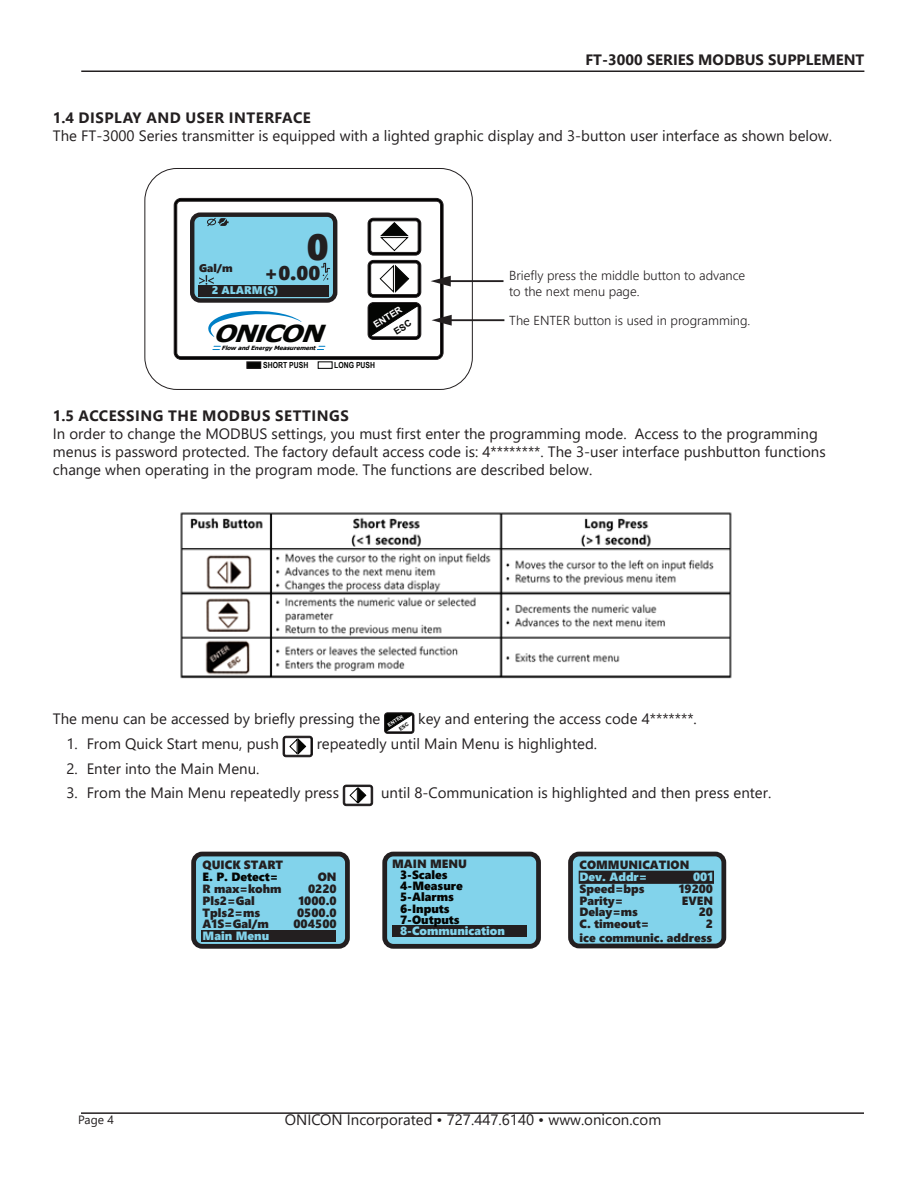
<style>
.page{position:relative;width:918px;height:1188px;background:#fff}
.page>*{position:absolute;margin:0;border:0;box-sizing:border-box;transform-origin:0 0}
.t1{font:36.6px "Segoe UI Black";color:#231f20}
.t2{font:italic 700 23.55px "Tahoma";color:#040503;scale:1.18 1}
.t3{font:19.8px "Segoe UI Black";color:#231f20}
.t4{font:15px/18px "Segoe UI";color:#231f20}
.Page_Sub-Header_Left{font:700 15px "Segoe UI";letter-spacing:.035em;color:#231f20}
.Page_Sub-Header_Left-2{font:700 15px "Segoe UI";color:#231f20}
.t5{font:300 13.05px/15.6px "Segoe UI";color:#231f20}
.t6{font:12px/11.9px "Segoe UI Black";color:#231f20}
.t7{font:12px/11.1px "Segoe UI Black";color:#040503}
.t8{font:12px "Segoe UI Black";color:#82d3eb}
.t9{font:12px "Segoe UI";color:#231f20}
.t10{font:11.85px/11.9px "Segoe UI Black";color:#231f20}
.t11{font:11.1px "Segoe UI Black";color:#82d3eb}
.t12{font:11.1px "Segoe UI Black";color:#231f20}
.t13{font:700 9.3px "Arial";color:#fff}
.t14{font:700 8.4px "Arial Narrow";color:#040503}
.t15{font:italic 700 5.7px "Tahoma";color:#000;scale:1.05 1}
.t16{font:700 5.25px "Arial";color:#fff}
.s1{font-family:"Arial";font-weight:900}
.s2{color:#040503}
.s3{color:#231f20}
.s4{color:#82d3eb}
.s5{color:#82d3ea}
</style>
<div class="page">
<hr style="left:81px;top:70px;width:783px;height:2px;background:#231f20">
<hr style="left:81px;top:1112px;width:783px;height:2px;background:#231f20">
<img style="left:180px;top:512px;width:552px;height:167px">
<div style="left:384px;top:713px;width:30px;height:21px;border:1px solid #231f20;border-radius:3px"></div>
<div style="left:386px;top:714px;width:27px;height:18px;border:1px solid #231f20"></div>
<div style="left:283px;top:736px;width:30px;height:21px;border:1px solid #231f20;border-radius:3px"></div>
<div style="left:284px;top:738px;width:27px;height:17px;border:1px solid #231f20"></div>
<svg style="left:289px;top:738px;width:17px;height:17px"></svg>
<div style="left:343px;top:785px;width:30px;height:21px;border:1px solid #231f20;border-radius:3px"></div>
<div style="left:345px;top:786px;width:26px;height:18px;border:1px solid #231f20"></div>
<svg style="left:349px;top:787px;width:18px;height:17px"></svg>
<div style="left:194px;top:854px;width:153px;height:92px;background:#82d3eb;border-radius:9px"></div>
<div style="left:191px;top:852px;width:159px;height:97px;border:5px solid #231f20;border-radius:9px"></div>
<div style="left:202px;top:931px;width:134px;height:11px;background:#231f20"></div>
<div style="left:385px;top:854px;width:154px;height:92px;background:#82d3eb;border-radius:9px"></div>
<div style="left:382px;top:852px;width:159px;height:97px;border:5px solid #231f20;border-radius:9px"></div>
<div style="left:393px;top:925px;width:134px;height:12px;background:#231f20"></div>
<div style="left:571px;top:854px;width:153px;height:92px;background:#82d3eb;border-radius:9px"></div>
<div style="left:568px;top:852px;width:158px;height:96px;border:5px solid #231f20;border-radius:9px"></div>
<div style="left:580px;top:872px;width:133px;height:11px;background:#231f20"></div>
<div style="left:579px;top:871px;width:135px;height:13px;border:2px solid #231f20"></div>
<div style="left:144px;top:168px;width:329px;height:222px;border:1px solid #231f20;border-radius:32px"></div>
<div style="left:174px;top:198px;width:269px;height:162px;border:1px solid #231f20;border-radius:7px"></div>
<div style="left:176px;top:201px;width:265px;height:156px;border:1px solid #231f20;border-radius:4px"></div>
<svg style="left:368px;top:218px;width:53px;height:37px"></svg>
<div style="left:368px;top:218px;width:53px;height:37px;border:1px solid #231f20;border-radius:5px"></div>
<div style="left:371px;top:221px;width:47px;height:31px;background:#fff;border-radius:2px"></div>
<div style="left:370px;top:221px;width:48px;height:32px;border:1px solid #231f20;border-radius:2px"></div>
<svg style="left:379px;top:221px;width:31px;height:31px"></svg>
<svg style="left:368px;top:260px;width:53px;height:37px"></svg>
<div style="left:368px;top:260px;width:53px;height:38px;border:1px solid #231f20;border-radius:5px"></div>
<div style="left:371px;top:263px;width:47px;height:32px;background:#fff;border-radius:2px"></div>
<div style="left:370px;top:263px;width:48px;height:32px;border:1px solid #231f20;border-radius:2px"></div>
<svg style="left:379px;top:264px;width:31px;height:30px"></svg>
<svg style="left:368px;top:303px;width:53px;height:36px"></svg>
<div style="left:368px;top:302px;width:53px;height:38px;border:1px solid #231f20;border-radius:5px"></div>
<div style="left:370px;top:305px;width:48px;height:32px;border:1px solid #231f20;border-radius:2px"></div>
<svg style="left:208px;top:311px;width:93px;height:26px"></svg>
<svg style="left:213px;top:346px;width:7px;height:4px"></svg>
<svg style="left:317px;top:346px;width:8px;height:4px"></svg>
<div style="left:247px;top:362px;width:14px;height:6px;background:#040503"></div>
<div style="left:246px;top:361px;width:15px;height:8px;border:1px solid #231f20"></div>
<div style="left:318px;top:361px;width:15px;height:8px;border:1px solid #000"></div>
<hr style="left:448px;top:319px;width:56px;height:2px;background:#231f20">
<svg style="left:432px;top:315px;width:20px;height:11px"></svg>
<hr style="left:447px;top:280px;width:57px;height:2px;background:#231f20">
<svg style="left:431px;top:276px;width:20px;height:11px"></svg>
<div style="left:192px;top:215px;width:143px;height:85px;background:#82d3eb;border-radius:8px"></div>
<div style="left:190px;top:212px;width:147px;height:91px;border:4px solid #231f20;border-radius:8px"></div>
<div style="left:198px;top:285px;width:131px;height:12px;background:#231f20"></div>
<svg style="left:207px;top:217px;width:22px;height:10px"></svg>
<svg style="left:321px;top:262px;width:10px;height:19px"></svg>
<svg style="left:199px;top:275px;width:15px;height:10px"></svg>
<svg style="left:386px;top:714px;width:26px;height:17px"></svg>
<svg style="left:370px;top:305px;width:48px;height:31px"></svg>
<p class="Page_Sub-Header_Left-2" style="left:585px;top:45px;width:281px">FT-3000 SERIES MODBUS SUPPLEMENT</p>
<p class="Page_Sub-Header_Left" style="left:53px;top:104px;width:259px">1.4 DISPLAY AND USER INTERFACE</p>
<p class="t4" style="left:53px;top:126px;width:781px">The FT-3000 Series transmitter is equipped with a lighted graphic display and 3-button user interface as shown below.</p>
<p class="t12" style="left:199px;top:260px;width:35px">Gal/m</p>
<p class="t1" style="left:307px;top:221px;width:23px">0</p>
<p class="t3" style="left:264px;top:259px;width:58px">+0.00</p>
<p class="t11" style="left:212px;top:283px;width:68px">2 ALARM(S)</p>
<p class="t13" style="left:371px;top:319px;width:33px;rotate:-32deg">ENTER</p>
<p class="t2" style="left:213px;top:317px;width:48px">ON</p>
<p class="t15" style="left:221px;top:344px;width:93px">Flow andEnergyMeasurement</p>
<p class="t2" style="left:254px;top:317px;width:70px"><span class="s1">I</span>CON</p>
<p class="t14" style="left:263px;top:359px;width:47px">SHORT PUSH</p>
<p class="t14" style="left:334px;top:359px;width:42px">LONG PUSH</p>
<p class="t5" style="left:509px;top:267px;width:238px">Briefly press the middle button to advance to the next menu page.</p>
<p class="t5" style="left:509px;top:312px;width:243px">The ENTER button is used in programming.</p>
<p class="Page_Sub-Header_Left" style="left:53px;top:402px;width:297px">1.5 ACCESSING THE MODBUS SETTINGS</p>
<p class="t4" style="left:53px;top:424px;width:774px">In order to change the MODBUS settings, you must first enter the programming mode. Access to the programming menus is password protected. The factory default access code is: 4********. The 3-user interface pushbutton functions change when operating in the program mode. The functions are described below.</p>
<p class="t4" style="left:53px;top:708px;width:329px">The menu can be accessed by briefly pressing the</p>
<p class="t16" style="left:386px;top:722px;width:19px;rotate:-32deg">ENTER</p>
<p class="t4" style="left:418px;top:708px;width:280px">key and entering the access code 4*******.</p>
<p class="t4" style="left:66px;top:733px;width:214px">1. From Quick Start menu, push</p>
<p class="t4" style="left:317px;top:733px;width:282px">repeatedly until Main Menu is highlighted.</p>
<p class="t4" style="left:66px;top:758px;width:195px">2. Enter into the Main Menu.</p>
<p class="t4" style="left:66px;top:783px;width:274px">3. From the Main Menu repeatedly press</p>
<p class="t4" style="left:381px;top:783px;width:392px">until 8-Communication is highlighted and then press enter.</p>
<p class="t6" style="left:203px;top:858px;width:82px">QUICK START<br><span class="s2">E. P. Detect=<br></span>R max=kohm<br>Pls2=Gal<br>Tpls2=ms<br>A1S=Gal/m</p>
<p class="t8" style="left:203px;top:927px;width:68px">Main Menu</p>
<p class="t6" style="left:293px;top:871px;width:45px;text-align:right">ON<br>0220<br>1000.0<br>0500.0<br>004500</p>
<p class="t7" style="left:400px;top:858px;width:106px;text-indent:-8px"><span class="s3">MAIN MENU<br></span>3-Scales<br>4-Measure<br>5-Alarms<br>6-Inputs<br>7-Outputs<br><span class="s4">8-Communication</span></p>
<p class="t10" style="left:580px;top:858px;width:111px">COMMUNICATION<br><span class="s5">Dev. Addr=<br></span>Speed=bps<br>Parity=<br>Delay=ms<br>C. timeout=</p>
<p class="t10" style="left:580px;top:931px;width:134px">ice communic. address</p>
<p class="t10" style="left:679px;top:871px;width:36px;text-align:right"><span class="s5">001<br></span>19200<br>EVEN<br>20<br>2</p>
<p class="t9" style="left:78px;top:1109px;width:37px">Page 4</p>
<p class="t4" style="left:285px;top:1110px;width:378px">ONICON Incorporated • 727.447.6140 • www.onicon.com</p>
</div>
